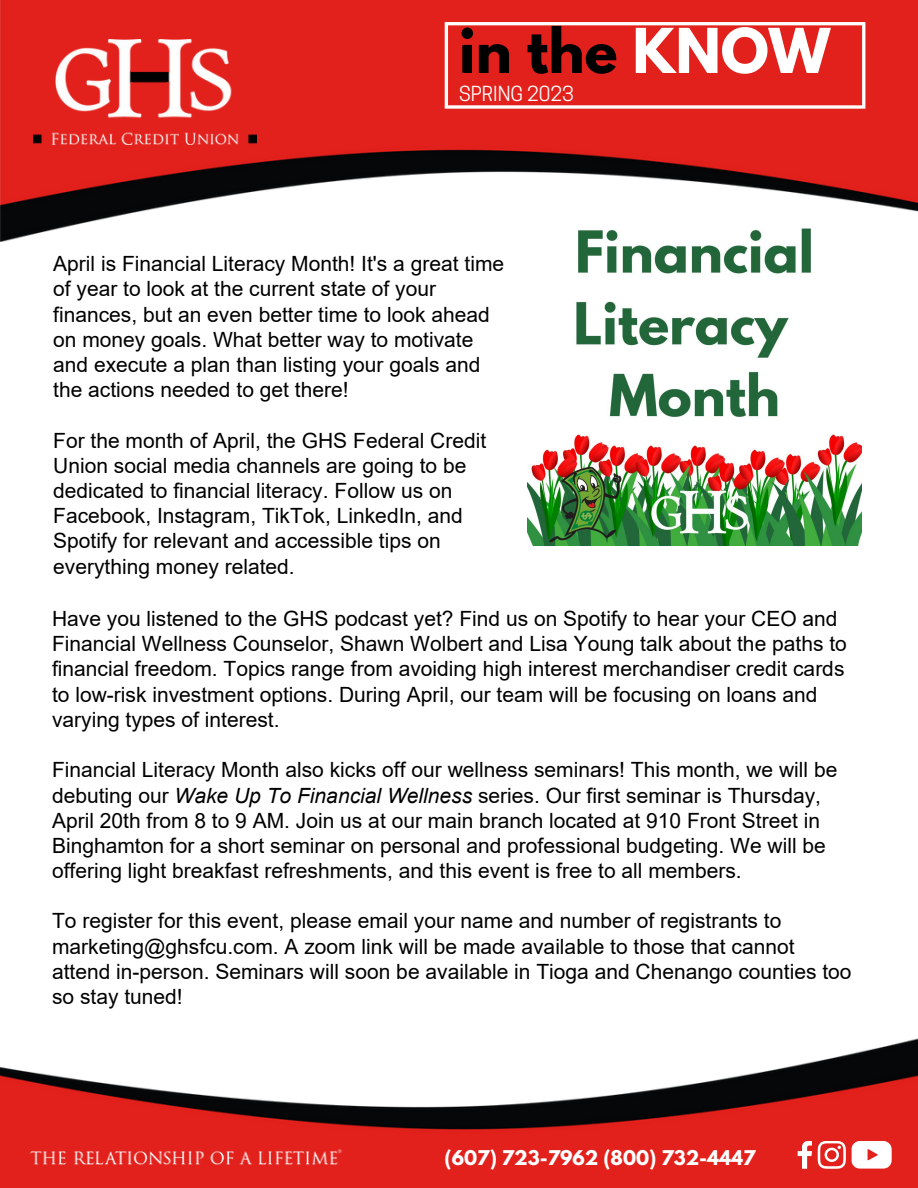
<style>
.page{position:relative;width:918px;height:1188px;background:#fff}
.page>*{position:absolute;margin:0;border:0;box-sizing:border-box;transform-origin:0 0}
.t1{font:700 54.75px "League Spartan";color:#000}
.t2{font:21px/25.2px "Arial";color:#000}
.t3{font:19.5px "Cooper Hewitt";color:#fff}
.t4{font:700 18px "League Spartan";color:#fff}
.s1{color:#fff}
.s2{font-style:italic}
</style>
<div class="page">
<img style="left:0;top:0;width:918px;height:242px">
<img style="left:34px;top:40px;width:222px;height:104px">
<svg style="left:445px;top:22px;width:420px;height:87px;background:#e43430"></svg>
<img style="left:0;top:1038px;width:918px;height:150px">
<img style="left:24px;top:1146px;width:323px;height:26px">
<svg style="left:798px;top:1141px;width:14px;height:28px"></svg>
<svg style="left:818px;top:1141px;width:74px;height:28px"></svg>
<img style="left:528px;top:212px;width:333px;height:334px">
<p class="t1" style="left:459px;top:24px;width:373px">in the <span class="s1">KNOW</span></p>
<p class="t3" style="left:459px;top:86px;width:116px">SPRING 2023</p>
<p class="t2" style="left:53px;top:251px;width:452px">April is Financial Literacy Month! It's a great time of year to look at the current state of your finances, but an even better time to look ahead on money goals. What better way to motivate and execute a plan than listing your goals and the actions needed to get there!</p>
<p class="t2" style="left:53px;top:427px;width:434px">For the month of April, the GHS Federal Credit Union social media channels are going to be dedicated to financial literacy. Follow us on Facebook, Instagram, TikTok, LinkedIn, and Spotify for relevant and accessible tips on everything money related.</p>
<p class="t2" style="left:52px;top:606px;width:796px">Have you listened to the GHS podcast yet? Find us on Spotify to hear your CEO and Financial Wellness Counselor, Shawn Wolbert and Lisa Young talk about the paths to financial freedom. Topics range from avoiding high interest merchandiser credit cards to low-risk investment options. During April, our team will be focusing on loans and varying types of interest.</p>
<p class="t2" style="left:52px;top:757px;width:787px">Financial Literacy Month also kicks off our wellness seminars! This month, we will be debuting our <span class="s2">Wake Up To Financial Wellness</span> series. Our first seminar is Thursday, April 20th from 8 to 9 AM. Join us at our main branch located at 910 Front Street in Binghamton for a short seminar on personal and professional budgeting. We will be offering light breakfast refreshments, and this event is free to all members.</p>
<p class="t2" style="left:52px;top:908px;width:801px">To register for this event, please email your name and number of registrants to marketing@ghsfcu.com. A zoom link will be made available to those that cannot attend in-person. Seminars will soon be available in Tioga and Chenango counties too so stay tuned!</p>
<p class="t4" style="left:445px;top:1148px;width:312px">(607) 723-7962 (800) 732-4447</p>
</div>
